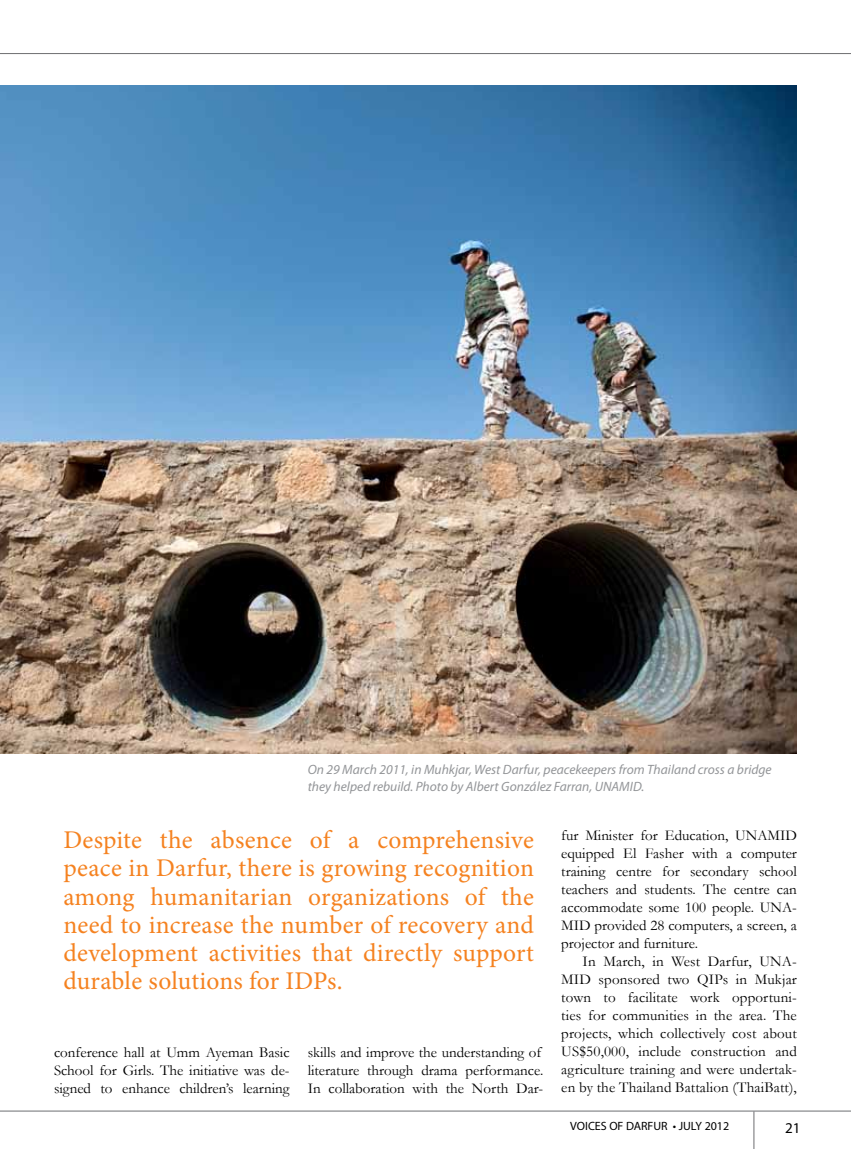
<style>
.page{position:relative;width:851px;height:1149px;background:#fff}
.page>*{position:absolute;margin:0;border:0;box-sizing:border-box;transform-origin:0 0}
.t1{font:25.5px/28px "Minion Pro";letter-spacing:.005em;color:#f58220;text-align:justify}
.t2{font:15px/18px "Garamond";color:#000;text-align:justify}
.t3{font:15px "Myriad Pro";color:#000}
.t4{font:italic 13.5px/16.2px "Myriad Pro";color:#939598}
.t5{font:12px "Myriad Pro";color:#000}
</style>
<div class="page">
<hr style="left:0;top:1110px;width:850px;height:1px;background:#6d6e71">
<hr style="left:753px;top:1111px;width:1px;height:37px;background:#6d6e71">
<hr style="left:0;top:53px;width:850px;height:1px;background:#6d6e71">
<img style="left:0;top:85px;width:796px;height:668px">
<p class="t4" style="left:307px;top:761px;width:465px">On 29 March 2011, in Muhkjar, West Darfur, peacekeepers from Thailand cross a bridge they helped rebuild. Photo by Albert González Farran, UNAMID.</p>
<p class="t1" style="left:63px;top:826px;width:472px">Despite the absence of a comprehensive peace in Darfur, there is growing recognition among humanitarian organizations of the need to increase the number of recovery and development activities that directly support durable solutions for IDPs.</p>
<p class="t2" style="left:54px;top:1042px;width:237px">conference hall at Umm Ayeman Basic School for Girls. The initiative was de&shy;signed to enhance children’s learning</p>
<p class="t2" style="left:307px;top:1042px;width:237px;text-align:left">skills and improve the understanding of literature through drama performance.<br>In collaboration with the North Dar-</p>
<p class="t2" style="left:561px;top:825px;width:237px">fur Minister for Education, UNAMID equipped El Fasher with a computer training centre for secondary school teachers and students. The centre can accommodate some 100 people. UNA-MID provided 28 computers, a screen, a projector and furniture.</p>
<p class="t2" style="left:561px;top:951px;width:237px;text-indent:21px">In March, in West Darfur, UNA-MID sponsored two QIPs in Mukjar town to facilitate work opportuni&shy;ties for communities in the area. The projects, which collectively cost about US$50,000, include construction and agriculture training and were undertak&shy;en by the Thailand Battalion (ThaiBatt),</p>
<p class="t5" style="left:570px;top:1118px;width:161px">VOICES OF DARFUR • JULY 2012</p>
<p class="t3" style="left:785px;top:1117px;width:17px">21</p>
</div>
